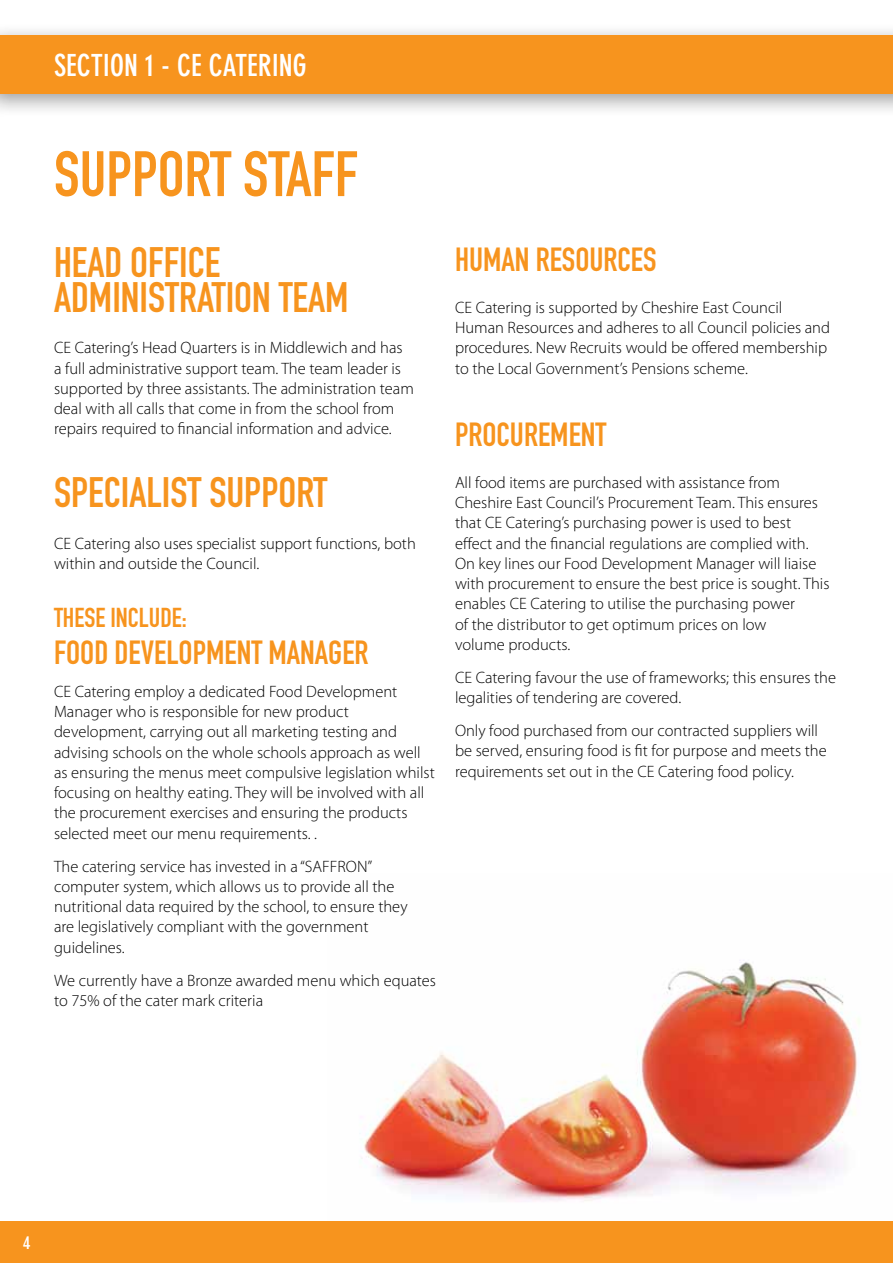
<style>
.page{position:relative;width:893px;height:1263px;background:#fff}
.page>*{position:absolute;margin:0;border:0;box-sizing:border-box;transform-origin:0 0}
.t1{font:63px "DIN Engschrift";color:#f7941e}
.t2{font:42px/34.5px "DIN Engschrift";color:#f7941e}
.t3{font:33px "DIN Engschrift";color:#f7941e}
.t4{font:700 condensed 30px "DIN Neuzeit Grotesk";color:#fff}
.t5{font:27px "DIN Engschrift";color:#f7941e}
.t6{font:700 condensed 18px "DIN Neuzeit Grotesk";color:#fff}
.t7{font:300 16.5px/20.2px "Myriad Pro";color:#000}
</style>
<div class="page">
<img style="left:364px;top:960px;width:496px;height:242px">
<div style="left:0;top:23px;width:893px;height:95px;background:#000;opacity:.4"></div>
<div style="left:0;top:35px;width:893px;height:59px;background:#f7941e"></div>
<div style="left:0;top:1222px;width:893px;height:41px;background:#f7941e"></div>
<h3 class="t4" style="left:54px;top:48px;width:25px">SECTION</h3>
<h3 class="t4" style="left:145px;top:48px;width:163px">1 - CE CATERING</h3>
<h1 class="t1" style="left:54px;top:137px;width:306px">SUPPORT STAFF</h1>
<h2 class="t2" style="left:54px;top:246px;width:296px">HEAD OFFICE<br>ADMINISTRATION TEAM</h2>
<p class="t7" style="left:54px;top:338px;width:361px">CE Catering’s Head Quarters is in Middlewich and has a full administrative support team. The team leader is supported by three assistants. The administration team deal with all calls that come in from the school from repairs required to financial information and advice.</p>
<h2 class="t2" style="left:54px;top:475px;width:275px">SPECIALIST SUPPORT</h2>
<p class="t7" style="left:54px;top:533px;width:363px">CE Catering also uses specialist support functions, both within and outside the Council.</p>
<h3 class="t5" style="left:54px;top:602px;width:134px">THESE INCLUDE:</h3>
<h3 class="t3" style="left:54px;top:633px;width:316px">FOOD DEVELOPMENT MANAGER</h3>
<p class="t7" style="left:54px;top:681px;width:382px">CE Catering employ a dedicated Food Development Manager who is responsible for new product development, carrying out all marketing testing and advising schools on the whole schools approach as well as ensuring the menus meet compulsive legislation whilst focusing on healthy eating. They will be involved with all the procurement exercises and ensuring the products selected meet our menu requirements. .</p>
<p class="t7" style="left:54px;top:856px;width:355px">The catering service has invested in a “SAFFRON” computer system, which allows us to provide all the nutritional data required by the school, to ensure they are legislatively compliant with the government guidelines.</p>
<p class="t7" style="left:54px;top:970px;width:384px">We currently have a Bronze awarded menu which equates to 75% of the cater mark criteria</p>
<h3 class="t3" style="left:455px;top:240px;width:176px">HUMAN RESOURCES</h3>
<p class="t7" style="left:455px;top:297px;width:377px">CE Catering is supported by Cheshire East Council Human Resources and adheres to all Council policies and procedures. New Recruits would be offered membership to the Local Government’s Pensions scheme.</p>
<h3 class="t3" style="left:455px;top:415px;width:127px">PROCUREMENT</h3>
<p class="t7" style="left:455px;top:472px;width:376px">All food items are purchased with assistance from Cheshire East Council’s Procurement Team. This ensures that CE Catering’s purchasing power is used to best effect and the financial regulations are complied with.<br>On key lines our Food Development Manager will liaise with procurement to ensure the best price is sought. This enables CE Catering to utilise the purchasing power<br>of the distributor to get optimum prices on low<br>volume products.</p>
<p class="t7" style="left:455px;top:667px;width:383px">CE Catering favour the use of frameworks; this ensures the legalities of tendering are covered.</p>
<p class="t7" style="left:455px;top:720px;width:373px">Only food purchased from our contracted suppliers will be served, ensuring food is fit for purpose and meets the requirements set out in the CE Catering food policy.</p>
<p class="t6" style="left:23px;top:1232px;width:9px">4</p>
</div>
